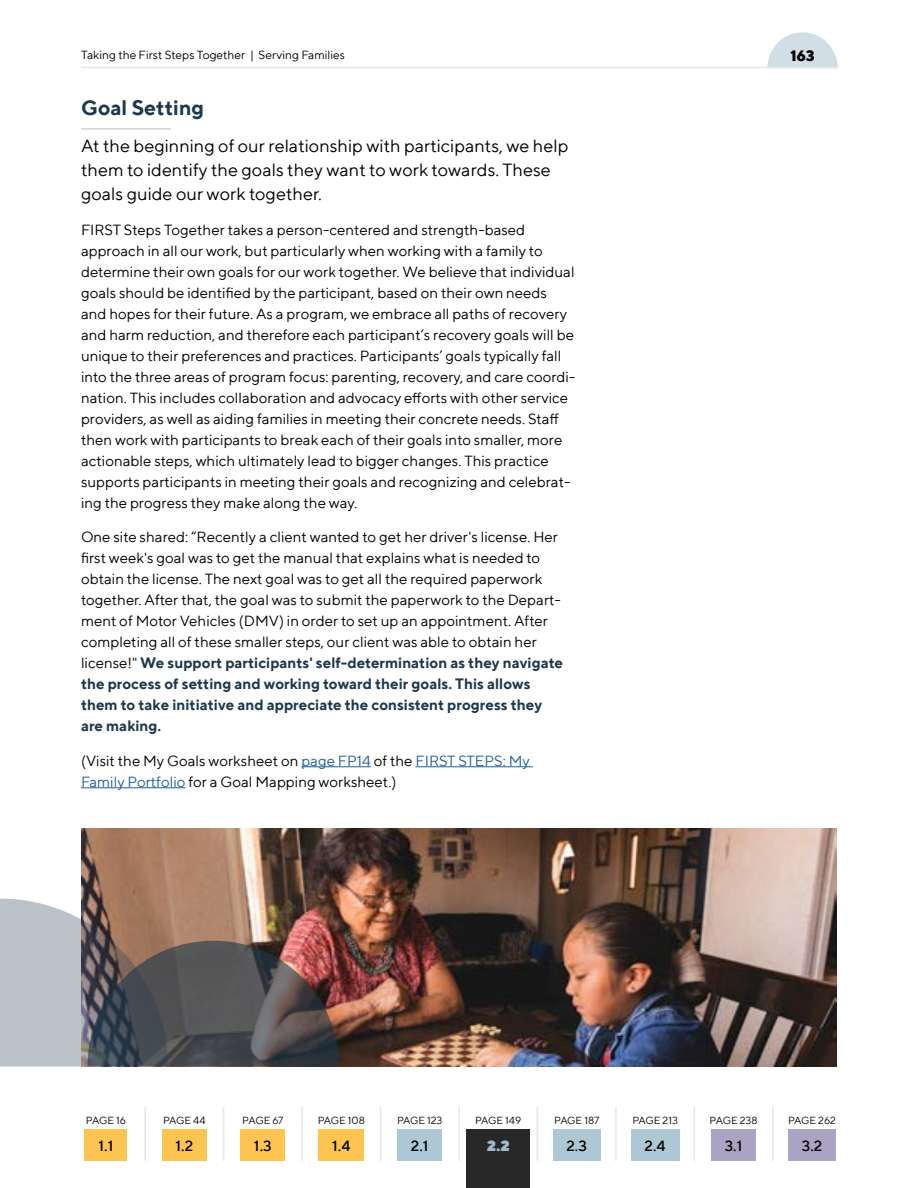
<style>
.page{position:relative;width:918px;height:1188px;background:#fff}
.page>*{position:absolute;margin:0;border:0;box-sizing:border-box;transform-origin:0 0}
.t1{font:700 21px "TT Norms";color:#1e384b}
.t2{font:18px/24px "TT Norms";color:#000}
.t3{font:15px/21px "TT Norms";color:#000}
.t4{font:500 15px "TT Norms";color:#000}
.t5{font:800 15px "TT Norms";color:#000}
.t6{font:900 15px "TT Norms";color:#9cbccd}
.t7{font:12px "TT Norms";color:#000}
.t8{font:10.5px "TT Norms";color:#000}
.s1{font-weight:700;color:#1e384b}
.s2{color:#215e9e}
</style>
<div class="page">
<hr style="left:81px;top:128px;width:90px;height:2px;background:#d1d3d4">
<hr style="left:301px;top:766px;width:70px;height:1px;background:#215e9e">
<hr style="left:415px;top:766px;width:118px;height:1px;background:#215e9e">
<hr style="left:81px;top:787px;width:105px;height:1px;background:#215e9e">
<img style="left:81px;top:828px;width:756px;height:238px">
<img style="left:0;top:899px;width:339px;height:167px">
<svg style="left:767px;top:32px;width:71px;height:35px"></svg>
<hr style="left:81px;top:67px;width:757px;height:1px;background:#e6e7e8">
<hr style="left:144px;top:1107px;width:2px;height:24px;background:#e6e7e8">
<svg style="left:223px;top:1107px;width:1px;height:24px"></svg>
<hr style="left:301px;top:1107px;width:2px;height:24px;background:#e6e7e8">
<svg style="left:380px;top:1107px;width:1px;height:24px"></svg>
<hr style="left:458px;top:1107px;width:2px;height:24px;background:#e6e7e8">
<svg style="left:537px;top:1107px;width:1px;height:24px"></svg>
<hr style="left:615px;top:1107px;width:2px;height:24px;background:#e6e7e8">
<svg style="left:694px;top:1107px;width:1px;height:24px"></svg>
<hr style="left:144px;top:1131px;width:2px;height:30px;background:#e6e7e8">
<hr style="left:223px;top:1131px;width:1px;height:30px;background:#e6e7e8">
<hr style="left:301px;top:1131px;width:2px;height:30px;background:#e6e7e8">
<hr style="left:380px;top:1131px;width:1px;height:30px;background:#e6e7e8">
<hr style="left:458px;top:1131px;width:2px;height:30px;background:#e6e7e8">
<hr style="left:537px;top:1131px;width:1px;height:30px;background:#e6e7e8">
<hr style="left:615px;top:1131px;width:2px;height:30px;background:#e6e7e8">
<hr style="left:694px;top:1131px;width:1px;height:30px;background:#e6e7e8">
<hr style="left:772px;top:1107px;width:2px;height:24px;background:#e6e7e8">
<hr style="left:772px;top:1131px;width:2px;height:30px;background:#e6e7e8">
<div style="left:85px;top:1130px;width:42px;height:31px;background:#fec452"></div>
<div style="left:162px;top:1130px;width:45px;height:31px;background:#fec452"></div>
<div style="left:240px;top:1130px;width:45px;height:31px;background:#fec452"></div>
<div style="left:319px;top:1130px;width:45px;height:31px;background:#fec452"></div>
<div style="left:397px;top:1130px;width:45px;height:31px;background:#adc7d5"></div>
<div style="left:467px;top:1130px;width:63px;height:58px;background:#292829"></div>
<div style="left:553px;top:1130px;width:47px;height:31px;background:#adc7d5"></div>
<div style="left:631px;top:1130px;width:48px;height:31px;background:#adc7d5"></div>
<div style="left:711px;top:1130px;width:45px;height:31px;background:#aaa3c4"></div>
<div style="left:788px;top:1130px;width:48px;height:31px;background:#aaa3c4"></div>
<p class="t7" style="left:81px;top:47px;width:266px">Taking the First Steps Together | Serving Families</p>
<p class="t5" style="left:790px;top:46px;width:26px">163</p>
<h1 class="t1" style="left:81px;top:94px;width:125px">Goal Setting</h1>
<p class="t2" style="left:81px;top:133px;width:489px">At the beginning of our relationship with participants, we help them to identify the goals they want to work towards. These goals guide our work together.</p>
<p class="t3" style="left:81px;top:219px;width:496px">FIRST Steps Together takes a person-centered and strength-based approach in all our work, but particularly when working with a family to determine their own goals for our work together. We believe that individual goals should be identified by the participant, based on their own needs and hopes for their future. As a program, we embrace all paths of recovery and harm reduction, and therefore each participant’s recovery goals will be unique to their preferences and practices. Participants’ goals typically fall into the three areas of program focus: parenting, recovery, and care coordi&shy;nation. This includes collaboration and advocacy efforts with other service providers, as well as aiding families in meeting their concrete needs. Staff then work with participants to break each of their goals into smaller, more actionable steps, which ultimately lead to bigger changes. This practice supports participants in meeting their goals and recognizing and celebrat&shy;ing the progress they make along the way.</p>
<p class="t3" style="left:81px;top:526px;width:484px">One site shared: “Recently a client wanted to get her driver's license. Her first week's goal was to get the manual that explains what is needed to obtain the license. The next goal was to get all the required paperwork together. After that, the goal was to submit the paperwork to the Depart&shy;ment of Motor Vehicles (DMV) in order to set up an appointment. After completing all of these smaller steps, our client was able to obtain her license!" <span class="s1">We support participants' self-determination as they navigate the process of setting and working toward their goals. This allows them to take initiative and appreciate the consistent progress they are making.</span></p>
<p class="t3" style="left:81px;top:750px;width:450px">(Visit the My Goals worksheet on <span class="s2">page FP14</span> of the <span class="s2">FIRST STEPS: My<br>Family Portfolio</span> for a Goal Mapping worksheet.)</p>
<p class="t8" style="left:86px;top:1114px;width:42px">PAGE 16</p>
<p class="t8" style="left:163px;top:1114px;width:44px">PAGE 44</p>
<p class="t8" style="left:242px;top:1114px;width:43px">PAGE 67</p>
<p class="t8" style="left:318px;top:1114px;width:49px">PAGE 108</p>
<p class="t8" style="left:397px;top:1114px;width:47px">PAGE 123</p>
<p class="t8" style="left:475px;top:1114px;width:48px">PAGE 149</p>
<p class="t8" style="left:554px;top:1114px;width:47px">PAGE 187</p>
<p class="t8" style="left:632px;top:1114px;width:47px">PAGE 213</p>
<p class="t8" style="left:710px;top:1114px;width:50px">PAGE 238</p>
<p class="t8" style="left:788px;top:1114px;width:49px">PAGE 262</p>
<p class="t4" style="left:98px;top:1136px;width:16px">1.1</p>
<p class="t4" style="left:176px;top:1136px;width:19px">1.2</p>
<p class="t4" style="left:254px;top:1136px;width:19px">1.3</p>
<p class="t4" style="left:332px;top:1136px;width:20px">1.4</p>
<p class="t4" style="left:411px;top:1136px;width:19px">2.1</p>
<p class="t6" style="left:487px;top:1136px;width:24px">2.2</p>
<p class="t4" style="left:566px;top:1136px;width:22px">2.3</p>
<p class="t4" style="left:645px;top:1136px;width:23px">2.4</p>
<p class="t4" style="left:725px;top:1136px;width:19px">3.1</p>
<p class="t4" style="left:802px;top:1136px;width:22px">3.2</p>
</div>
